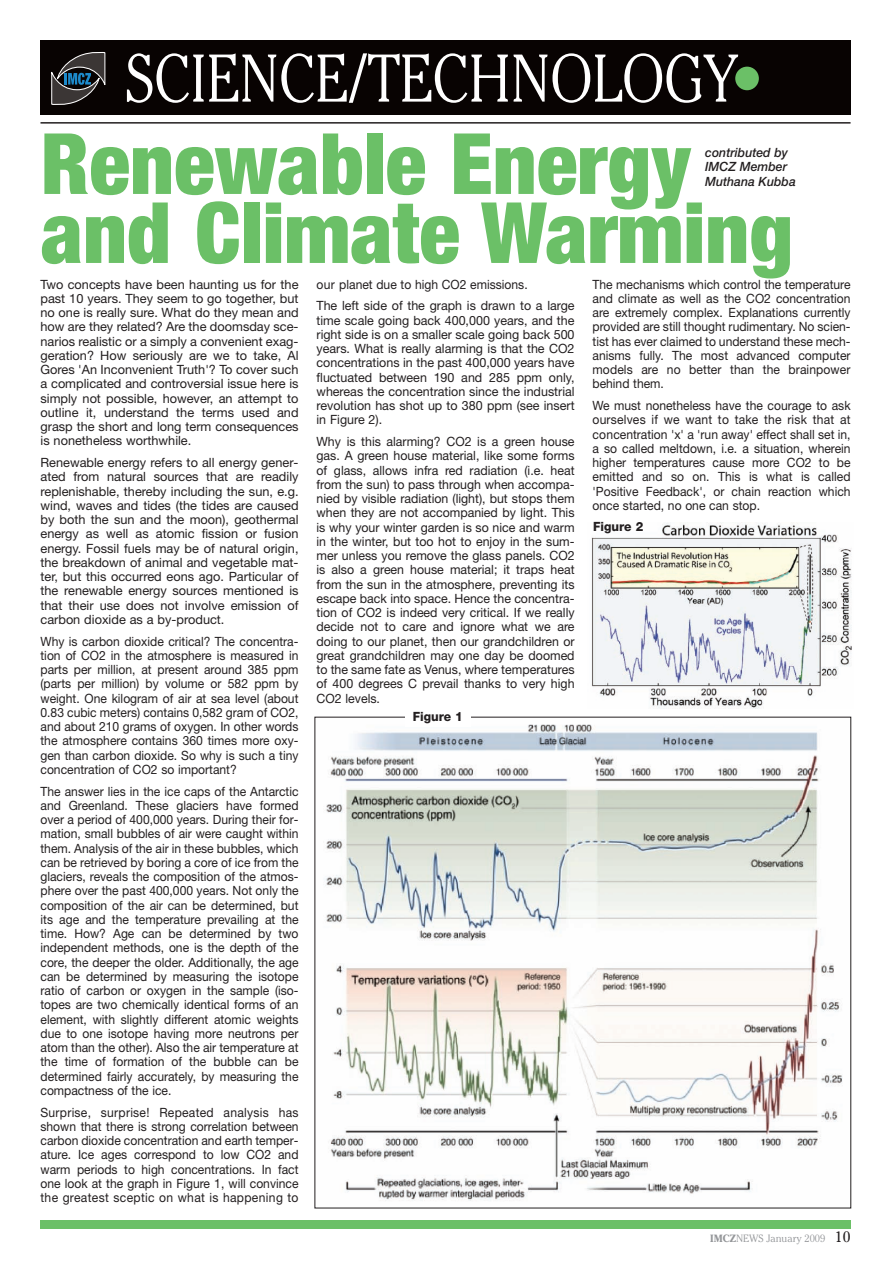
<style>
.page{position:relative;width:893px;height:1263px;background:#fff}
.page>*{position:absolute;margin:0;border:0;box-sizing:border-box;transform-origin:0 0}
.t1{font:900 condensed 84.6px/69px "Helvetica Neue";color:#6bc067}
.t2{font:300 66.9px "Cheltenham";color:#fff;scale:.87 1}
.t3{font:12.75px/14.2px "Helvetica Neue";color:#231f20;text-align:justify;scale:.95 1}
.t4{font:12.75px/14.2px "Helvetica Neue";color:#231f20;text-align:justify}
.t5{font:italic 500 12.75px/14.7px "Helvetica Neue";color:#231f20;scale:.96 1}
.t6{font:800 12.75px "Helvetica Neue";color:#231f20;scale:.95 1}
.t7{font:300 10.5px "Cheltenham";color:#939598}
.s1{font-family:"Helvetica Neue";font-weight:900;font-stretch:condensed;font-size:66.3px;color:#6bc067}
.s2{font-weight:700}
.s3{font-weight:400;font-size:15px;color:#231f20}
</style>
<div class="page">
<div style="left:40px;top:1220px;width:810px;height:8px;background:#6bc067"></div>
<div style="left:40px;top:41px;width:810px;height:74px;background:#080302"></div>
<svg style="left:51px;top:52px;width:54px;height:53px"></svg>
<hr style="left:40px;top:122px;width:810px;height:2px;background:#231f20">
<img style="left:325px;top:724px;width:517px;height:477px">
<div style="left:405px;top:708px;width:66px;height:19px;background:#fff"></div>
<img style="left:591px;top:523px;width:261px;height:186px">
<h2 class="t2" style="left:126px;top:52px;width:735px">SCIENCE/TECHNOLOGY <span class="s1">•</span></h2>
<h1 class="t1" style="left:41px;top:137px;width:754px">Renewable Energy and Climate Warming</h1>
<p class="t4" style="left:40px;top:278px;width:260px">Two concepts have been haunting us for the past 10 years. They seem to go together, but no one is really sure. What do they mean and how are they related? Are the doomsday sce&shy;narios realistic or a simply a convenient exag&shy;geration? How seriously are we to take, Al Gores 'An Inconvenient Truth'? To cover such a complicated and controversial issue here is simply not possible, however, an attempt to outline it, understand the terms used and grasp the short and long term consequences is nonetheless worthwhile.</p>
<p class="t4" style="left:40px;top:457px;width:260px">Renewable energy refers to all energy gener&shy;ated from natural sources that are readily replenishable, thereby including the sun, e.g. wind, waves and tides (the tides are caused by both the sun and the moon), geothermal energy as well as atomic fission or fusion energy. Fossil fuels may be of natural origin, the breakdown of animal and vegetable mat&shy;ter, but this occurred eons ago. Particular of the renewable energy sources mentioned is that their use does not involve emission of carbon dioxide as a by-product.</p>
<p class="t3" style="left:40px;top:635px;width:273px">Why is carbon dioxide critical? The concentra&shy;tion of CO2 in the atmosphere is measured in parts per million, at present around 385 ppm (parts per million) by volume or 582 ppm by weight. One kilogram of air at sea level (about 0.83 cubic meters) contains 0,582 gram of CO2, and about 210 grams of oxygen. In other words the atmosphere contains 360 times more oxy&shy;gen than carbon dioxide. So why is such a tiny concentration of CO2 so important?</p>
<p class="t3" style="left:40px;top:785px;width:273px">The answer lies in the ice caps of the Antarctic and Greenland. These glaciers have formed over a period of 400,000 years. During their for&shy;mation, small bubbles of air were caught within them. Analysis of the air in these bubbles, which can be retrieved by boring a core of ice from the glaciers, reveals the composition of the atmos&shy;phere over the past 400,000 years. Not only the composition of the air can be determined, but its age and the temperature prevailing at the time. How? Age can be determined by two independent methods, one is the depth of the core, the deeper the older. Additionally, the age can be determined by measuring the isotope ratio of carbon or oxygen in the sample (iso&shy;topes are two chemically identical forms of an element, with slightly different atomic weights due to one isotope having more neutrons per atom than the other). Also the air temperature at the time of formation of the bubble can be determined fairly accurately, by measuring the compactness of the ice.</p>
<p class="t3" style="left:41px;top:1106px;width:273px">Surprise, surprise! Repeated analysis has shown that there is strong correlation between carbon dioxide concentration and earth temper&shy;ature. Ice ages correspond to low CO2 and warm periods to high concentrations. In fact one look at the graph in Figure 1, will convince the greatest sceptic on what is happening to</p>
<p class="t5" style="left:705px;top:146px;width:96px">contributed by<br>IMCZ Member<br>Muthana Kubba</p>
<p class="t3" style="left:316px;top:274px;width:273px;line-height:21.8px">our planet due to high CO2 emissions.<br>The left side of the graph is drawn to a large</p>
<p class="t4" style="left:316px;top:314px;width:260px">time scale going back 400,000 years, and the right side is on a smaller scale going back 500 years. What is really alarming is that the CO2 concentrations in the past 400,000 years have fluctuated between 190 and 285 ppm only, whereas the concentration since the industrial revolution has shot up to 380 ppm (see insert in Figure 2).</p>
<p class="t4" style="left:316px;top:436px;width:260px">Why is this alarming? CO2 is a green house gas. A green house material, like some forms of glass, allows infra red radiation (i.e. heat from the sun) to pass through when accompa&shy;nied by visible radiation (light), but stops them when they are not accompanied by light. This is why your winter garden is so nice and warm in the winter, but too hot to enjoy in the sum&shy;mer unless you remove the glass panels. CO2 is also a green house material; it traps heat from the sun in the atmosphere, preventing its escape back into space. Hence the concentra&shy;tion of CO2 is indeed very critical. If we really decide not to care and ignore what we are doing to our planet, then our grandchildren or great grandchildren may one day be doomed to the same fate as Venus, where temperatures of 400 degrees C prevail thanks to very high CO2 levels.</p>
<p class="t3" style="left:592px;top:278px;width:273px">The mechanisms which control the temperature and climate as well as the CO2 concentration are extremely complex. Explanations currently provided are still thought rudimentary. No scien&shy;tist has ever claimed to understand these mech&shy;anisms fully. The most advanced computer models are no better than the brainpower behind them.</p>
<p class="t3" style="left:592px;top:400px;width:273px">We must nonetheless have the courage to ask ourselves if we want to take the risk that at concentration 'x' a 'run away' effect shall set in, a so called meltdown, i.e. a situation, wherein higher temperatures cause more CO2 to be emitted and so on. This is what is called 'Positive Feedback', or chain reaction which once started, no one can stop.</p>
<p class="t6" style="left:593px;top:522px;width:54px">Figure 2</p>
<p class="t6" style="left:413px;top:712px;width:54px">Figure 1</p>
<p class="t7" style="left:710px;top:1234px;width:142px"><span class="s2">IMCZ</span>NEWS January 2009 <span class="s3">10</span></p>
</div>
